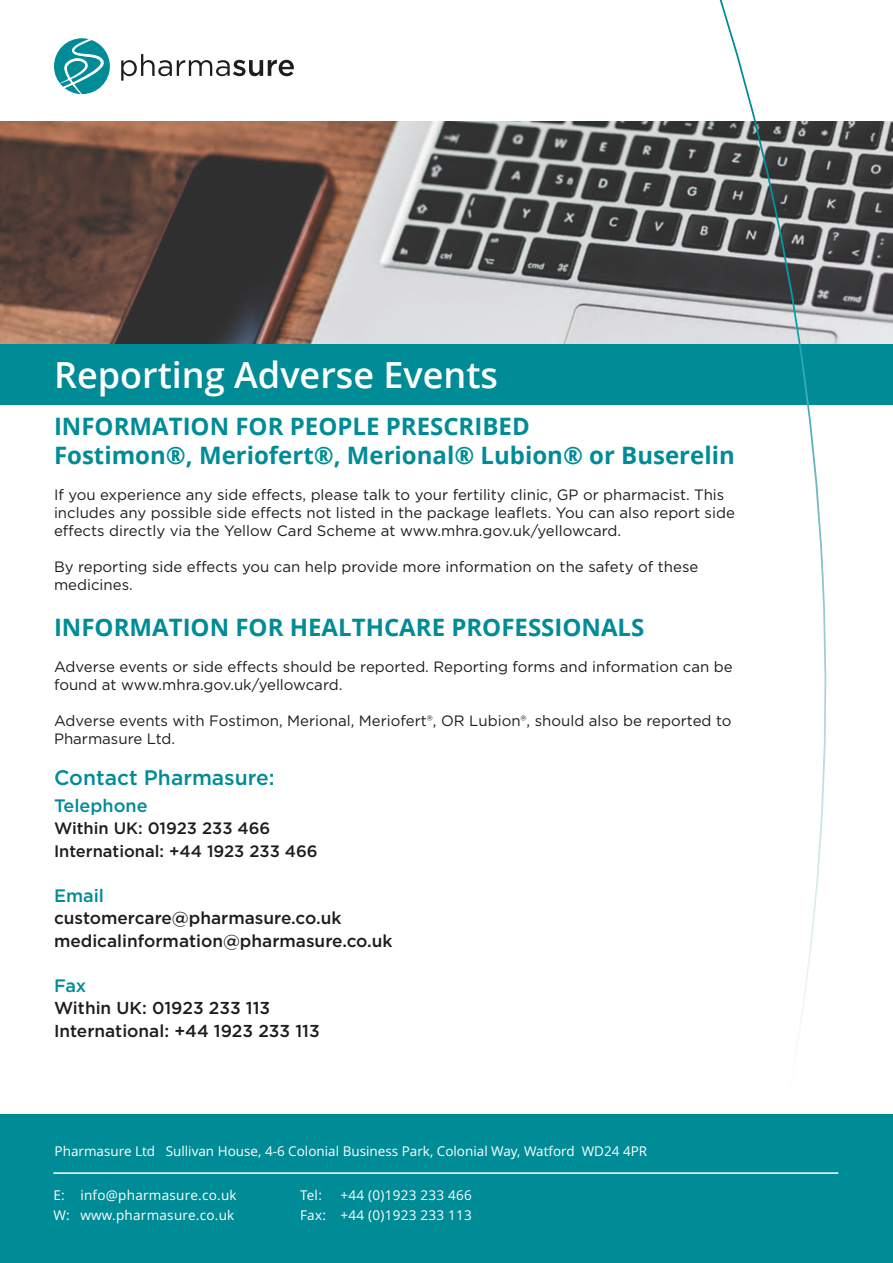
<style>
.page{position:relative;width:893px;height:1263px;background:#fff}
.page>*{position:absolute;margin:0;border:0;box-sizing:border-box;transform-origin:0 0}
.t1{font:600 36px "Open Sans";color:#fff}
.t2{font:700 24px/28.8px "Open Sans";color:#008c97}
.t3{font:500 21px "Gotham";color:#008c97}
.t4{font:500 18px "Gotham";color:#008c97}
.t5{font:500 17.25px/22.5px "Gotham";color:#1d1d1b}
.t6{font:500 16.5px/22.5px "Gotham";color:#1d1d1b}
.t7{font:15px/18px "Gotham";color:#1d1d1b}
.t8{font:13.5px "Open Sans";color:#fff}
.t9{font:13.5px/20.7px "Open Sans";letter-spacing:.02em;color:#fff}
</style>
<div class="page">
<svg style="left:54px;top:38px;width:56px;height:56px"></svg>
<svg style="left:57px;top:38px;width:50px;height:57px"></svg>
<svg style="left:121px;top:54px;width:173px;height:27px"></svg>
<img style="left:0;top:121px;width:893px;height:223px">
<div style="left:0;top:344px;width:893px;height:61px;background:#008c97"></div>
<svg style="left:562px;top:0;width:278px;height:1029px"></svg>
<div style="left:0;top:1114px;width:893px;height:149px;background:#008c97"></div>
<hr style="left:53px;top:1172px;width:785px;height:2px;background:#fff">
<h1 class="t1" style="left:54px;top:350px;width:446px">Reporting Adverse Events</h1>
<h2 class="t2" style="left:54px;top:411px;width:682px">INFORMATION FOR PEOPLE PRESCRIBED<br>Fostimon®, Meriofert®, Merional® Lubion® or Buserelin</h2>
<p class="t7" style="left:54px;top:485px;width:682px">If you experience any side effects, please talk to your fertility clinic, GP or pharmacist. This includes any possible side effects not listed in the package leaflets. You can also report side effects directly via the Yellow Card Scheme at www.mhra.gov.uk/yellowcard.</p>
<p class="t7" style="left:54px;top:557px;width:646px">By reporting side effects you can help provide more information on the safety of these medicines.</p>
<h2 class="t2" style="left:54px;top:613px;width:592px">INFORMATION FOR HEALTHCARE PROFESSIONALS</h2>
<p class="t7" style="left:54px;top:658px;width:680px">Adverse events or side effects should be reported. Reporting forms and information can be found at www.mhra.gov.uk/yellowcard.</p>
<p class="t7" style="left:54px;top:712px;width:679px">Adverse events with Fostimon, Merional, Meriofert®, OR Lubion®, should also be reported to<br>Pharmasure Ltd.</p>
<h3 class="t3" style="left:54px;top:764px;width:222px">Contact Pharmasure:</h3>
<p class="t4" style="left:54px;top:793px;width:95px">Telephone</p>
<p class="t6" style="left:54px;top:817px;width:265px">Within UK: 01923 233 466<br>International: +44 1923 233 466</p>
<p class="t4" style="left:54px;top:883px;width:52px">Email</p>
<p class="t5" style="left:54px;top:906px;width:340px">customercare@pharmasure.co.uk medicalinformation@pharmasure.co.uk</p>
<p class="t4" style="left:54px;top:973px;width:34px">Fax</p>
<p class="t5" style="left:54px;top:996px;width:267px">Within UK: 01923 233 113<br>International: +44 1923 233 113</p>
<p class="t8" style="left:55px;top:1142px;width:594px">Pharmasure Ltd Sullivan House, 4-6 Colonial Business Park, Colonial Way, Watford WD24 4PR</p>
<p class="t9" style="left:53px;top:1184px;width:185px">E: info@pharmasure.co.uk<br>W: www.pharmasure.co.uk</p>
<p class="t8" style="left:300px;top:1185px;width:23px">Tel:</p>
<p class="t9" style="left:300px;top:1184px;width:173px;text-align:right">+44 (0)1923 233 466<br>Fax: +44 (0)1923 233 113</p>
</div>
